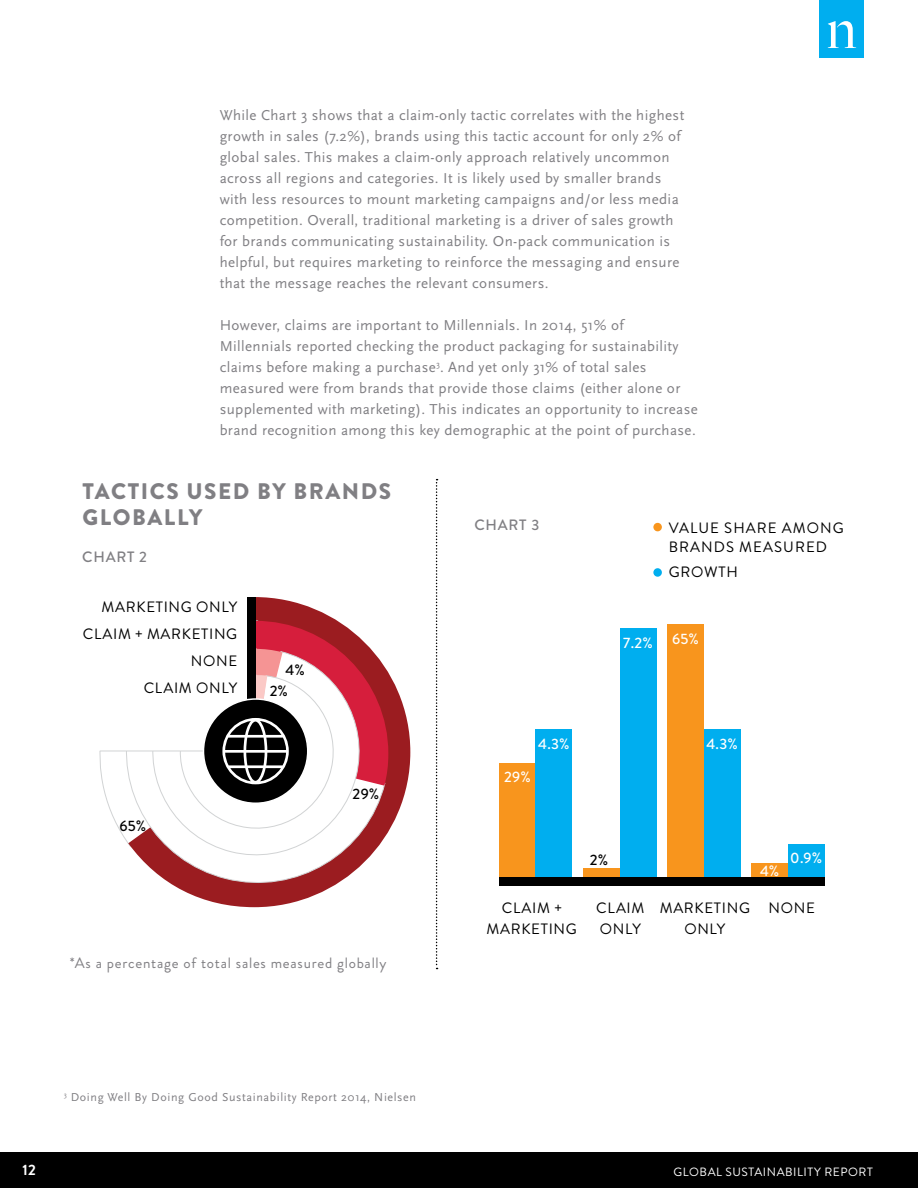
<style>
.page{position:relative;width:918px;height:1188px;background:#fff}
.page>*{position:absolute;margin:0;border:0;box-sizing:border-box;transform-origin:0 0}
.t1{font:900 22.5px/25.5px "Brandon Grotesque";letter-spacing:.07em;color:#807f83}
.t2{font:15px/21px "Scala Sans OT";letter-spacing:.025em;color:#807f83}
.t3{font:15px/21px "Brandon Grotesque";letter-spacing:.045em;color:#000}
.t4{font:15px "Brandon Grotesque";letter-spacing:.05em;color:#807f83}
.t5{font:500 15px "Brandon Grotesque";color:#fffffe}
.t6{font:15px/19.5px "Brandon Grotesque";letter-spacing:.07em;color:#000}
.t7{font:500 15px "Brandon Grotesque";color:#807f83}
.t8{font:500 15px "Brandon Grotesque";color:#000}
.t9{font:700 15px "Brandon Grotesque";color:#fff}
.t10{font:12px "Scala Sans OT";letter-spacing:.05em;color:#807f83}
.t11{font:12px "Brandon Grotesque";letter-spacing:.045em;color:#fff}
</style>
<div class="page">
<div style="left:0;top:1152px;width:918px;height:36px;background:#000"></div>
<div style="left:820px;top:0;width:44px;height:57px;background:#00aeef"></div>
<svg style="left:828px;top:21px;width:28px;height:27px"></svg>
<div style="left:499px;top:764px;width:37px;height:114px;background:#f8951d"></div>
<div style="left:583px;top:868px;width:37px;height:10px;background:#f8951d"></div>
<div style="left:667px;top:624px;width:37px;height:254px;background:#f8951d"></div>
<div style="left:751px;top:864px;width:37px;height:14px;background:#f8951d"></div>
<div style="left:536px;top:730px;width:36px;height:148px;background:#00aeef"></div>
<div style="left:620px;top:629px;width:36px;height:249px;background:#00aeef"></div>
<div style="left:704px;top:730px;width:36px;height:148px;background:#00aeef"></div>
<div style="left:788px;top:845px;width:36px;height:33px;background:#00aeef"></div>
<div style="left:499px;top:878px;width:325px;height:8px;background:#000"></div>
<svg style="left:436px;top:479px;width:2px;height:490px"></svg>
<div style="left:653px;top:568px;width:9px;height:9px;background:#00aeef;border-radius:50%"></div>
<div style="left:653px;top:523px;width:9px;height:8px;background:#f8951d;border-radius:50%"></div>
<svg style="left:195px;top:597px;width:215px;height:310px"></svg>
<svg style="left:113px;top:620px;width:273px;height:276px"></svg>
<svg style="left:142px;top:752px;width:228px;height:114px"></svg>
<div style="left:92px;top:594px;width:161px;height:157px;background:#fff"></div>
<hr style="left:100px;top:751px;width:155px;height:1px;background:#d1d3d4">
<div style="left:247px;top:597px;width:8px;height:105px;background:#000"></div>
<svg style="left:176px;top:621px;width:212px;height:212px"></svg>
<p class="t2" style="left:220px;top:105px;width:466px">While Chart 3 shows that a claim-only tactic correlates with the highest growth in sales (7.2%), brands using this tactic account for only 2% of global sales. This makes a claim-only approach relatively uncommon across all regions and categories. It is likely used by smaller brands with less resources to mount marketing campaigns and/or less media competition. Overall, traditional marketing is a driver of sales growth for brands communicating sustainability. On-pack communication is helpful, but requires marketing to reinforce the messaging and ensure that the message reaches the relevant consumers.</p>
<p class="t2" style="left:220px;top:315px;width:480px">However, claims are important to Millennials. In 2014, 51% of Millennials reported checking the product packaging for sustainability claims before making a purchase<sup>3</sup>. And yet only 31% of total sales measured were from brands that provide those claims (either alone or supplemented with marketing). This indicates an opportunity to increase brand recognition among this key demographic at the point of purchase.</p>
<h1 class="t1" style="left:82px;top:479px;width:310px">TACTICS USED BY BRAN DS<br>GLOBALLY</h1>
<p class="t7" style="left:82px;top:546px;width:12px">CHART</p>
<p class="t7" style="left:139px;top:546px;width:9px">2</p>
<p class="t3" style="left:102px;top:596px;width:118px">MARKETING ONLY</p>
<p class="t3" style="left:83px;top:623px;width:136px">CLAIM + MARKETING</p>
<p class="t3" style="left:191px;top:650px;width:48px">NON E</p>
<p class="t3" style="left:144px;top:677px;width:76px">CLAIM ONLY</p>
<p class="t8" style="left:270px;top:681px;width:20px">2%</p>
<p class="t8" style="left:286px;top:659px;width:21px">4%</p>
<p class="t8" style="left:119px;top:816px;width:28px">65%</p>
<p class="t8" style="left:353px;top:784px;width:28px">29%</p>
<p class="t4" style="left:70px;top:953px;width:318px">*AS A PERCENTAGE OF TOTAL SALES MEASURED GLOBALLY</p>
<p class="t10" style="left:64px;top:1091px;width:354px"><sup>3</sup> Doing Well By Doing Good Sustainability Report 2014, Nielsen</p>
<p class="t7" style="left:474px;top:514px;width:12px">CHART</p>
<p class="t7" style="left:531px;top:514px;width:9px">3</p>
<p class="t6" style="left:669px;top:518px;width:163px">VALUE SHARE AMONG<br>BRANDS</p>
<p class="t3" style="left:739px;top:537px;width:85px">MEASURED</p>
<p class="t3" style="left:669px;top:562px;width:71px">GROWTH</p>
<p class="t5" style="left:623px;top:632px;width:31px">7.2%</p>
<p class="t5" style="left:672px;top:629px;width:28px">65%</p>
<p class="t5" style="left:538px;top:734px;width:33px">4.3%</p>
<p class="t5" style="left:504px;top:766px;width:28px">29%</p>
<p class="t8" style="left:590px;top:850px;width:20px">2%</p>
<p class="t5" style="left:706px;top:734px;width:33px">4.3%</p>
<p class="t5" style="left:760px;top:860px;width:21px">4%</p>
<p class="t5" style="left:790px;top:847px;width:33px">0.9%</p>
<p class="t3" style="left:487px;top:897px;width:77px;text-indent:15px">CLAIM +<br>MARKETING</p>
<p class="t3" style="left:596px;top:897px;width:50px">CLAIM<br>ONLY</p>
<p class="t3" style="left:684px;top:897px;width:48px;text-indent:-25px">MARKETING<br>ONLY</p>
<p class="t3" style="left:769px;top:897px;width:48px">NON E</p>
<p class="t9" style="left:22px;top:1160px;width:15px">12</p>
<p class="t11" style="left:674px;top:1163px;width:201px">GLOBAL SUSTAINABILITY REPORT</p>
</div>
